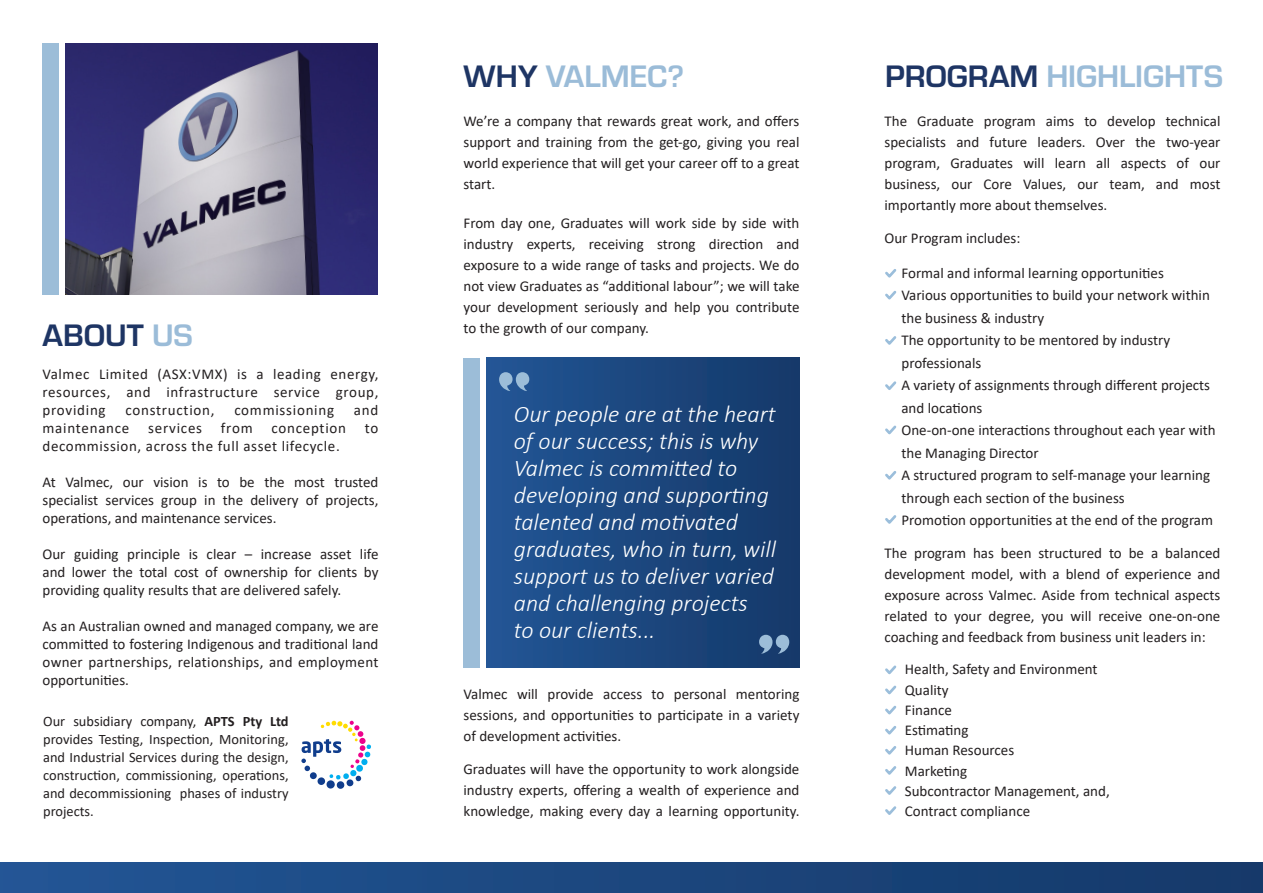
<style>
.page{position:relative;width:1263px;height:893px;background:#fff}
.page>*{position:absolute;margin:0;border:0;box-sizing:border-box;transform-origin:0 0}
.t1{font:700 32.25px "Eurostile";color:#9bbcd8}
.t2{font:700 32.25px "Eurostile";color:#1e3564}
.t3{font:italic 300 24px/27px "Calibri";color:#fff}
.t4{font:15px/21px "Calibri";color:#231f20;text-align:justify}
.t5{font:15px "Calibri";letter-spacing:.05em;color:#231f20}
.t6{font:15px "Calibri";letter-spacing:.04em;color:#231f20}
.t7{font:14.4px/18px "Calibri";color:#231f20;text-align:justify}
.s1{color:#9bbcd8}
.s2{font-weight:700}
.s3{color:#1e3564}
</style>
<div class="page">
<div style="left:0;top:862px;width:1263px;height:31px;background:linear-gradient(to right,#225595,#153969)"></div>
<img style="left:66px;top:43px;width:312px;height:252px">
<svg style="left:885px;top:665px;width:12px;height:10px"></svg>
<svg style="left:885px;top:685px;width:12px;height:10px"></svg>
<svg style="left:885px;top:705px;width:12px;height:10px"></svg>
<svg style="left:885px;top:726px;width:12px;height:9px"></svg>
<svg style="left:885px;top:746px;width:12px;height:9px"></svg>
<svg style="left:885px;top:766px;width:12px;height:9px"></svg>
<svg style="left:885px;top:786px;width:12px;height:9px"></svg>
<svg style="left:885px;top:269px;width:12px;height:9px"></svg>
<svg style="left:885px;top:291px;width:12px;height:9px"></svg>
<svg style="left:885px;top:336px;width:12px;height:9px"></svg>
<svg style="left:885px;top:381px;width:12px;height:9px"></svg>
<svg style="left:885px;top:425px;width:12px;height:10px"></svg>
<svg style="left:885px;top:471px;width:12px;height:9px"></svg>
<svg style="left:885px;top:515px;width:12px;height:9px"></svg>
<div style="left:43px;top:43px;width:16px;height:252px;background:#9cbdd8"></div>
<div style="left:463px;top:358px;width:17px;height:310px;background:#9cbdd8"></div>
<div style="left:487px;top:358px;width:312px;height:310px;background:linear-gradient(to right,#225695,#153969)"></div>
<svg style="left:759px;top:635px;width:30px;height:19px"></svg>
<svg style="left:499px;top:372px;width:30px;height:19px"></svg>
<svg style="left:301px;top:720px;width:70px;height:69px"></svg>
<svg style="left:885px;top:806px;width:12px;height:9px"></svg>
<p class="t2" style="left:43px;top:312px;width:152px">ABOUT <span class="s1">US</span></p>
<p class="t4" style="left:43px;top:365px;width:337px;line-height:18px">Valmec Limited (ASX:VMX) is a leading energy, resources, and infrastructure service group, providing</p>
<p class="t5" style="left:125px;top:400px;width:91px">construction,</p>
<p class="t5" style="left:234px;top:400px;width:101px">commissioning</p>
<p class="t4" style="left:354px;top:399px;width:26px">and</p>
<p class="t5" style="left:43px;top:418px;width:88px">maintenance</p>
<p class="t5" style="left:148px;top:418px;width:55px">services</p>
<p class="t4" style="left:221px;top:417px;width:33px">from</p>
<p class="t5" style="left:271px;top:418px;width:76px">conception</p>
<p class="t4" style="left:365px;top:417px;width:15px">to</p>
<p class="t6" style="left:43px;top:436px;width:299px">decommission, across the full asset lifecycle.</p>
<p class="t4" style="left:43px;top:473px;width:337px;line-height:18px">At Valmec, our vision is to be the most trusted specialist services group in the delivery of projects, operations, and maintenance services.</p>
<p class="t4" style="left:43px;top:545px;width:337px;line-height:18px">Our guiding principle is clear – increase asset life and lower the total cost of ownership for clients by providing quality results that are delivered safely.</p>
<p class="t4" style="left:43px;top:617px;width:337px;line-height:18px">As an Australian owned and managed company, we are committed to fostering Indigenous and traditional land owner partnerships, relationships, and employment opportunities.</p>
<p class="t7" style="left:43px;top:712px;width:247px">Our subsidiary company, <span class="s2">APTS Pty Ltd </span>provides Testing, Inspection, Monitoring, and Industrial Services during the design, construction, commissioning, operations, and decommissioning phases of industry projects.</p>
<p class="t1" style="left:463px;top:53px;width:222px"><span class="s3">WHY</span> VALMEC?</p>
<p class="t4" style="left:463px;top:110px;width:337px">We’re a company that rewards great work, and offers support and training from the get-go, giving you real world experience that will get your career off to a great start.</p>
<p class="t4" style="left:463px;top:212px;width:337px">From day one, Graduates will work side by side with industry experts, receiving strong direction and exposure to a wide range of tasks and projects. We do not view Graduates as “additional labour”; we will take your development seriously and help you contribute to the growth of our company.</p>
<p class="t3" style="left:514px;top:400px;width:264px">Our people are at the heart of our success; this is why<br>Valmec is committed to developing and supporting talented and motivated graduates, who in turn, will support us to deliver varied and challenging projects<br>to our clients...</p>
<p class="t4" style="left:463px;top:683px;width:337px">Valmec will provide access to personal mentoring sessions, and opportunities to participate in a variety of development activities.</p>
<p class="t4" style="left:463px;top:758px;width:337px">Graduates will have the opportunity to work alongside industry experts, offering a wealth of experience and knowledge, making every day a learning opportunity.</p>
<p class="t1" style="left:885px;top:53px;width:339px"><span class="s3">PROGRAM</span> HIGHLIGHTS</p>
<p class="t4" style="left:884px;top:110px;width:337px">The Graduate program aims to develop technical specialists and future leaders. Over the two-year program, Graduates will learn all aspects of our business, our Core Values, our team, and most importantly more about themselves.</p>
<p class="t4" style="left:884px;top:227px;width:137px">Our Program includes:</p>
<p class="t4" style="left:901px;top:262px;width:264px">Formal and informal learning opportunities</p>
<p class="t4" style="left:901px;top:284px;width:310px">Various opportunities to build your network within</p>
<p class="t4" style="left:901px;top:307px;width:144px">the business &amp; industry</p>
<p class="t4" style="left:901px;top:329px;width:270px">The opportunity to be mentored by industry</p>
<p class="t4" style="left:901px;top:352px;width:81px">professionals</p>
<p class="t4" style="left:901px;top:374px;width:310px">A variety of assignments through different projects</p>
<p class="t4" style="left:901px;top:397px;width:82px">and locations</p>
<p class="t4" style="left:901px;top:419px;width:316px">One-on-one interactions throughout each year with</p>
<p class="t4" style="left:901px;top:442px;width:139px">the Managing Director</p>
<p class="t4" style="left:901px;top:464px;width:310px">A structured program to self-manage your learning</p>
<p class="t4" style="left:901px;top:487px;width:225px">through each section of the business</p>
<p class="t4" style="left:901px;top:509px;width:313px">Promotion opportunities at the end of the program</p>
<p class="t4" style="left:884px;top:542px;width:337px">The program has been structured to be a balanced development model, with a blend of experience and exposure across Valmec. Aside from technical aspects related to your degree, you will receive one-on-one coaching and feedback from business unit leaders in:</p>
<p class="t4" style="left:905px;top:658px;width:194px">Health, Safety and Environment</p>
<p class="t4" style="left:905px;top:679px;width:45px">Quality</p>
<p class="t4" style="left:905px;top:699px;width:49px">Finance</p>
<p class="t4" style="left:905px;top:719px;width:65px">Estimating</p>
<p class="t4" style="left:905px;top:739px;width:111px">Human Resources</p>
<p class="t4" style="left:905px;top:760px;width:64px">Marketing</p>
<p class="t4" style="left:905px;top:780px;width:206px">Subcontractor Management, and,</p>
<p class="t4" style="left:905px;top:800px;width:127px">Contract compliance</p>
</div>
